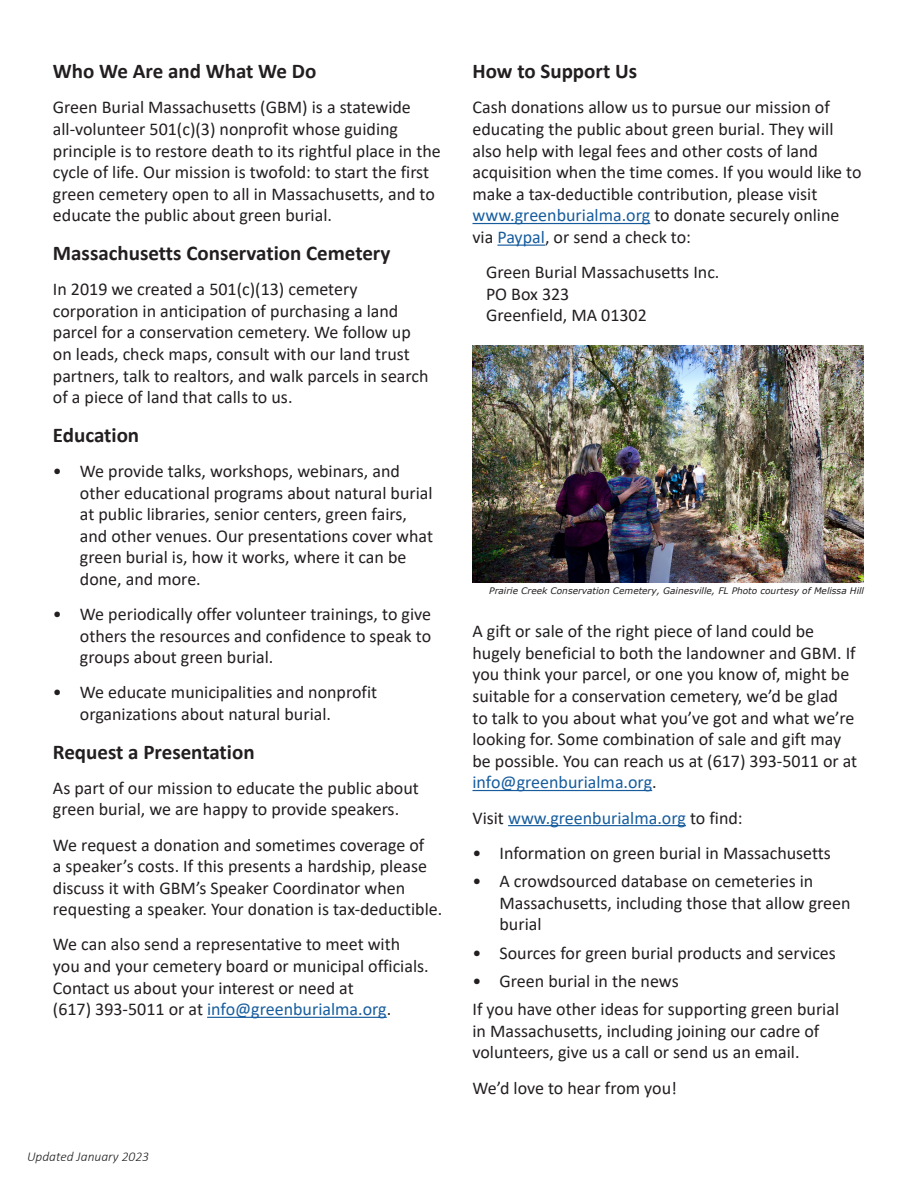
<style>
.page{position:relative;width:918px;height:1188px;background:#fff}
.page>*{position:absolute;margin:0;border:0;box-sizing:border-box;transform-origin:0 0}
.t1{font:700 21px "Calibri";color:#231f20}
.t2{font:18px/21.6px "Calibri";color:#231f20}
.t3{font:18px "Calibri";color:#175d9e}
.t4{font:italic 300 13.5px "Calibri";color:#231f20}
.t5{font:italic 9px "Verdana";color:#231f20}
.s1{color:#175d9e}
.s2{color:#231f20}
</style>
<div class="page">
<hr style="left:207px;top:1017px;width:180px;height:1px;background:#175d9e">
<hr style="left:472px;top:223px;width:178px;height:1px;background:#175d9e">
<hr style="left:497px;top:245px;width:48px;height:1px;background:#175d9e">
<hr style="left:472px;top:790px;width:180px;height:1px;background:#175d9e">
<hr style="left:508px;top:825px;width:178px;height:1px;background:#175d9e">
<img style="left:472px;top:345px;width:392px;height:237px">
<p class="t1" style="left:53px;top:57px;width:265px">Who We Are and What We Do</p>
<p class="t2" style="left:53px;top:96px;width:389px">Green Burial Massachusetts (GBM) is a statewide all-volunteer 501(c)(3) nonprofit whose guiding principle is to restore death to its rightful place in the cycle of life. Our mission is twofold: to start the first green cemetery open to all in Massachusetts, and to educate the public about green burial.</p>
<p class="t1" style="left:53px;top:238px;width:339px">Massachusetts Conservation Cemetery</p>
<p class="t2" style="left:53px;top:278px;width:377px">In 2019 we created a 501(c)(13) cemetery corporation in anticipation of purchasing a land parcel for a conservation cemetery. We follow up on leads, check maps, consult with our land trust partners, talk to realtors, and walk parcels in search of a piece of land that calls to us.</p>
<p class="t1" style="left:53px;top:420px;width:88px">Education</p>
<p class="t2" style="left:80px;top:460px;width:355px;text-indent:-27px">• We provide talks, workshops, webinars, and other educational programs about natural burial at public libraries, senior centers, green fairs, and other venues. Our presentations cover what green burial is, how it works, where it can be done, and more.</p>
<p class="t2" style="left:80px;top:603px;width:353px;text-align:justify;text-indent:-27px">• We periodically offer volunteer trainings, to give others the resources and confidence to speak to groups about green burial.</p>
<p class="t2" style="left:80px;top:681px;width:299px;text-indent:-27px">• We educate municipalities and nonprofit organizations about natural burial.</p>
<p class="t1" style="left:53px;top:737px;width:203px">Request a Presentation</p>
<p class="t2" style="left:53px;top:777px;width:367px">As part of our mission to educate the public about green burial, we are happy to provide speakers.</p>
<p class="t2" style="left:53px;top:833px;width:391px">We request a donation and sometimes coverage of<br>a speaker’s costs. If this presents a hardship, please discuss it with GBM’s Speaker Coordinator when requesting a speaker. Your donation is tax-deductible.</p>
<p class="t2" style="left:53px;top:933px;width:377px">We can also send a representative to meet with you and your cemetery board or municipal officials.<br>Contact us about your interest or need at<br>(617) 393-5011 or at <span class="s1">info@greenburialma.org</span>.</p>
<p class="t4" style="left:27px;top:1148px;width:124px">Updated January 2023</p>
<p class="t1" style="left:472px;top:57px;width:166px">How to Support Us</p>
<p class="t2" style="left:472px;top:96px;width:391px">Cash donations allow us to pursue our mission of educating the public about green burial. They will also help with legal fees and other costs of land acquisition when the time comes. If you would like to make a tax-deductible contribution, please visit <span class="s1">www.greenburialma.org</span> to donate securely online via <span class="s1">Paypal</span>, or send a check to:</p>
<p class="t2" style="left:486px;top:261px;width:235px">Green Burial Massachusetts Inc.<br>PO Box 323<br>Greenfield, MA 01302</p>
<p class="t5" style="left:489px;top:584px;width:376px">Prairie Creek Conservation Cemetery, Gainesville, FL Photo courtesy of Melissa Hill</p>
<p class="t2" style="left:472px;top:620px;width:386px">A gift or sale of the right piece of land could be hugely beneficial to both the landowner and GBM. If you think your parcel, or one you know of, might be suitable for a conservation cemetery, we’d be glad to talk to you about what you’ve got and what we’re looking for. Some combination of sale and gift may be possible. You can reach us at (617) 393-5011 or at <span class="s1">info@greenburialma.org</span>.</p>
<p class="t3" style="left:472px;top:805px;width:272px"><span class="s2">Visit</span> www.greenburialma.org <span class="s2">to find:</span></p>
<p class="t2" style="left:472px;top:841px;width:360px">• Information on green burial in Massachusetts</p>
<p class="t2" style="left:500px;top:870px;width:353px;text-indent:-27px">• A crowdsourced database on cemeteries in<br>Massachusetts, including those that allow green burial</p>
<p class="t2" style="left:472px;top:941px;width:365px">• Sources for green burial products and services</p>
<p class="t2" style="left:472px;top:970px;width:208px">• Green burial in the news</p>
<p class="t2" style="left:472px;top:998px;width:368px">If you have other ideas for supporting green burial in Massachusetts, including joining our cadre of volunteers, give us a call or send us an email.</p>
<p class="t2" style="left:472px;top:1076px;width:206px">We’d love to hear from you!</p>
</div>
